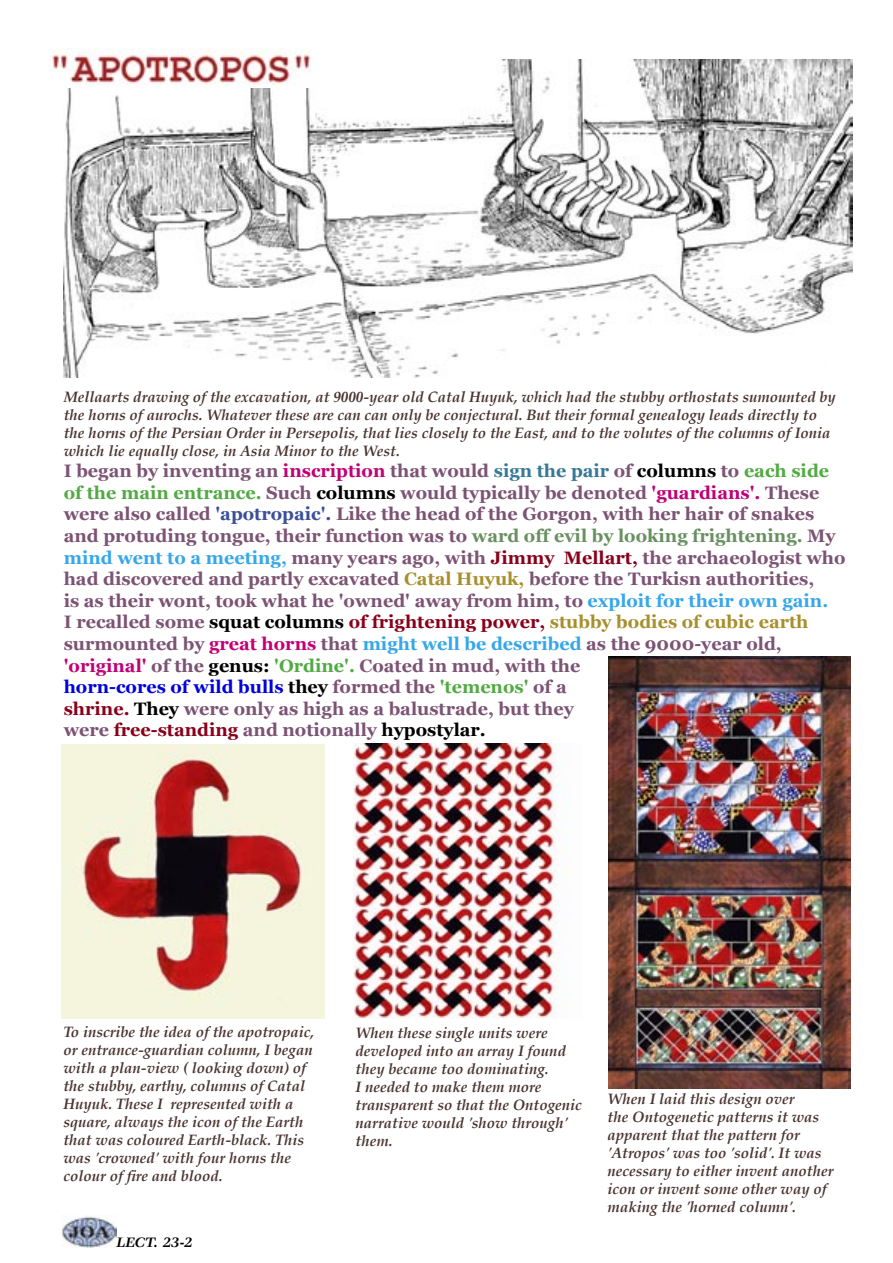
<style>
.page{position:relative;width:893px;height:1263px;background:#fff}
.page>*{position:absolute;margin:0;border:0;box-sizing:border-box;transform-origin:0 0}
.t1{font:700 18px/21.6px "Georgia";color:#7c5374}
.t2{font:italic 700 15px/18px "Palatino";color:#493330}
.t3{font:italic 700 15px "Veljovic";color:#000}
.s1{color:#c10077}
.s2{color:#367896}
.s3{color:#000}
.s4{color:#52aa43}
.s5{color:#3b4f9a}
.s6{color:#699061}
.s7{color:#36a7e9}
.s8{color:#88001b}
.s9{color:#a88f2d}
.s10{color:#00d}
</style>
<div class="page">
<img style="left:62px;top:1215px;width:54px;height:32px">
<img style="left:608px;top:657px;width:242px;height:431px">
<img style="left:62px;top:744px;width:263px;height:274px">
<img style="left:354px;top:743px;width:212px;height:275px">
<img style="left:64px;top:60px;width:788px;height:317px">
<img style="left:52px;top:49px;width:267px;height:38px">
<p class="t2" style="left:64px;top:390px;width:774px">Mellaarts drawing of the excavation, at 9000-year old Catal Huyuk, which had the stubby orthostats sumounted by the horns of aurochs. Whatever these are can can only be conjectural. But their formal genealogy leads directly to the horns of the Persian Order in Persepolis, that lies closely to the East, and to the volutes of the columns of Ionia which lie equally close, in Asia Minor to the West.</p>
<p class="t1" style="left:64px;top:460px;width:783px">I began by inventing an <span class="s1">inscription</span> that would <span class="s2">sign the pair</span> of <span class="s3">columns</span> to <span class="s4">each side of the main entrance.</span> Such <span class="s3">columns</span> would typically be denoted <span class="s1">'guardians'.</span> These were also called <span class="s5">'apotropaic'.</span> Like the head of the Gorgon, with her hair of snakes and protuding tongue, their function was to <span class="s6">ward off evil by looking frightening.</span> My <span class="s7">mind went to a meeting,</span> many years ago, with <span class="s8">Jimmy Mellart,</span> the archaeologist who had discovered and partly excavated <span class="s9">Catal Huyuk,</span> before the Turkisn authorities,<br>is as their wont, took what he 'owned' away from him, to <span class="s7">exploit for their own gain.<br></span>I recalled some <span class="s3">squat columns</span> <span class="s8">of frightening power,</span> <span class="s9">stubby bodies of cubic earth </span>surmounted by <span class="s1">great horns</span> that <span class="s7">might well be described</span> as the 9000-year old, <span class="s1">'original'</span> of the <span class="s3">genus:</span> <span class="s4">'Ordine'.</span> Coated in mud, with the<br><span class="s10">horn-cores of wild bulls</span> <span class="s3">they</span> formed the <span class="s4">'temenos'</span> of a<br><span class="s8">shrine.</span> <span class="s3">They</span> were only as high as a balustrade, but they<br>were <span class="s8">free-standing</span> and notionally <span class="s3">hypostylar.</span></p>
<p class="t2" style="left:63px;top:1024px;width:252px">To inscribe the idea of the apotropaic, or entrance-guardian column, I began with a plan-view ( looking down) of the stubby, earthy, columns of Catal Huyuk. These I represented with a square, always the icon of the Earth that was coloured Earth-black. This was 'crowned' with four horns the colour of fire and blood.</p>
<p class="t2" style="left:355px;top:1025px;width:228px">When these single units were developed into an array I found they became too dominating.<br>I needed to make them more transparent so that the Ontogenic narrative would 'show through' them.</p>
<p class="t3" style="left:116px;top:1234px;width:78px">LECT. 23-2</p>
<p class="t2" style="left:608px;top:1092px;width:227px">When I laid this design over<br>the Ontogenetic patterns it was apparent that the pattern for 'Atropos' was too 'solid'. It was necessary to either invent another icon or invent some other way of making the 'horned column'.</p>
</div>
